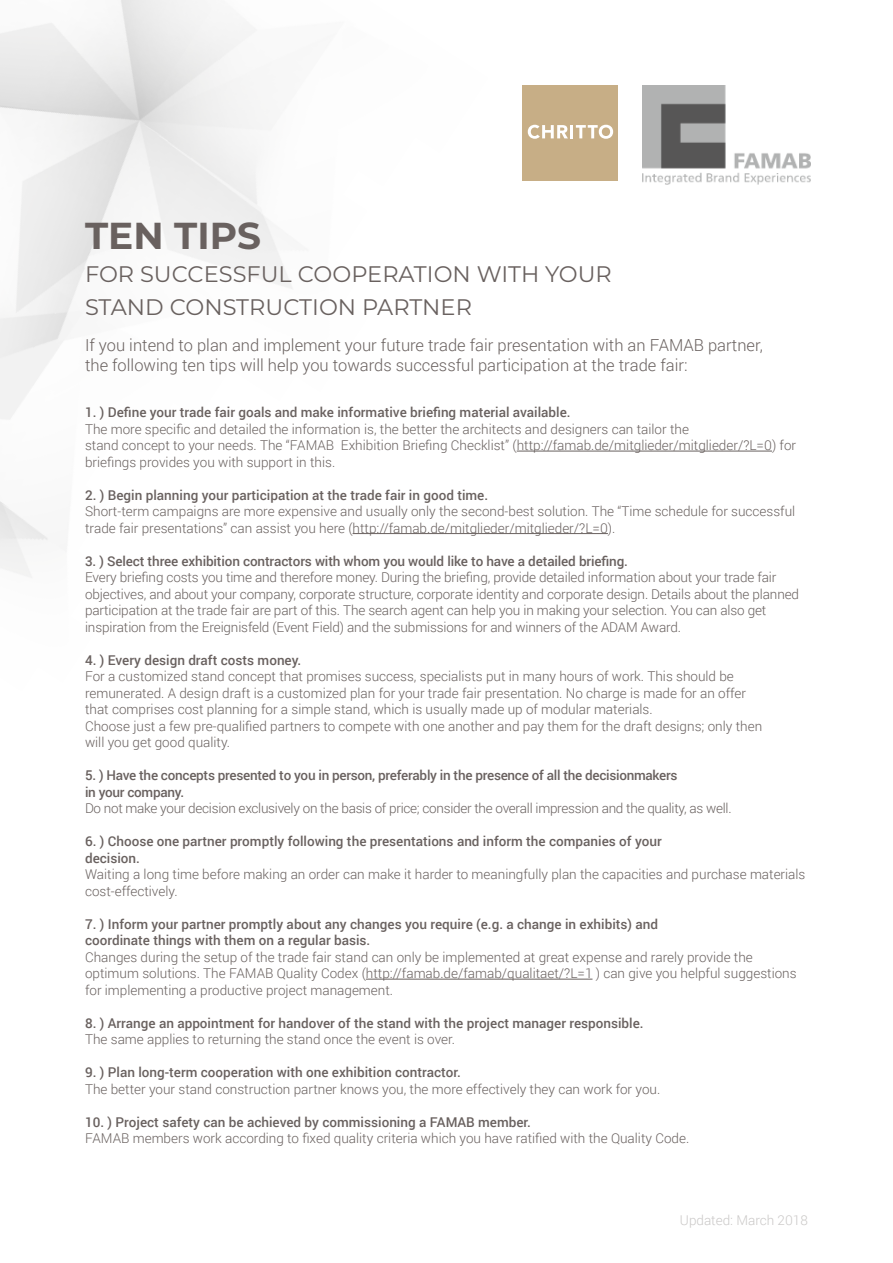
<style>
.page{position:relative;width:893px;height:1263px;background:#fff}
.page>*{position:absolute;margin:0;border:0;box-sizing:border-box;transform-origin:0 0}
.t1{font:700 37.5px "Montserrat";color:#69615f}
.t2{font:22.5px/33px "Montserrat";color:#69615f}
.t3{font:300 16.5px/19.5px "Roboto";color:#69615f}
.t4{font:300 13.5px/16.5px "Roboto";color:#69615f}
.t5{font:500 13.5px "Roboto";color:#69615f}
.t6{font:500 13.5px "Roboto";letter-spacing:-.02em;color:#69615f}
.t7{font:300 13.5px "Roboto";letter-spacing:-.02em;color:#69615f}
.t8{font:300 13.5px "Roboto";color:#cac8c7}
</style>
<div class="page">
<img style="left:0;top:189px;width:116px;height:346px">
<img style="left:52px;top:485px;width:58px;height:66px">
<img style="left:230px;top:244px;width:71px;height:72px">
<img style="left:295px;top:301px;width:6px;height:15px">
<img style="left:56px;top:0;width:114px;height:199px">
<div style="left:523px;top:85px;width:95px;height:96px;background:#c7ae86"></div>
<svg style="left:528px;top:125px;width:85px;height:14px"></svg>
<hr style="left:517px;top:451px;width:255px;height:1px;background:#69615f">
<hr style="left:353px;top:533px;width:255px;height:1px;background:#69615f">
<hr style="left:366px;top:979px;width:226px;height:1px;background:#69615f">
<img style="left:642px;top:85px;width:168px;height:99px">
<p class="t1" style="left:85px;top:209px;width:178px">TEN TIPS</p>
<p class="t2" style="left:85px;top:257px;width:528px">FOR SUCCESSFUL COOPERATION WITH YOUR<br>STAND CONSTRUCTION PARTNER</p>
<p class="t3" style="left:85px;top:335px;width:679px">If you intend to plan and implement your future trade fair presentation with an FAMAB partner, the following ten tips will help you towards successful participation at the trade fair:</p>
<p class="t5" style="left:85px;top:403px;width:487px">1. ) Define your trade fair goals and make informative briefing material available.</p>
<p class="t4" style="left:85px;top:420px;width:605px">The more specific and detailed the information is, the better the architects and designers can tailor the</p>
<p class="t4" style="left:85px;top:437px;width:713px">stand concept to your needs. The “FAMAB Exhibition Briefing Checklist” (http://famab.de/mitglieder/mitglieder/?L=0) for briefings provides you with support in this.</p>
<p class="t5" style="left:85px;top:485px;width:405px">2. ) Begin planning your participation at the trade fair in good time.</p>
<p class="t4" style="left:85px;top:503px;width:712px">Short-term campaigns are more expensive and usually only the second-best solution. The “Time schedule for successful trade fair presentations” can assist you here (http://famab.de/mitglieder/mitglieder/?L=0).</p>
<p class="t5" style="left:85px;top:551px;width:544px">3. ) Select three exhibition contractors with whom you would like to have a detailed briefing.</p>
<p class="t4" style="left:85px;top:569px;width:715px">Every briefing costs you time and therefore money. During the briefing, provide detailed information about your trade fair objectives, and about your company, corporate structure, corporate identity and corporate design. Details about the planned participation at the trade fair are part of this. The search agent can help you in making your selection. You can also get</p>
<p class="t4" style="left:85px;top:618px;width:598px">inspiration from the Ereignisfeld (Event Field) and the submissions for and winners of the ADAM Award.</p>
<p class="t5" style="left:85px;top:650px;width:218px">4. ) Every design draft costs money.</p>
<p class="t4" style="left:85px;top:668px;width:650px">For a customized stand concept that promises success, specialists put in many hours of work. This should be</p>
<p class="t4" style="left:85px;top:684px;width:662px">remunerated. A design draft is a customized plan for your trade fair presentation. No charge is made for an offer</p>
<p class="t4" style="left:85px;top:701px;width:569px">that comprises cost planning for a simple stand, which is usually made up of modular materials.</p>
<p class="t4" style="left:85px;top:717px;width:679px">Choose just a few pre-qualified partners to compete with one another and pay them for the draft designs; only then</p>
<p class="t4" style="left:85px;top:734px;width:147px">will you get good quality.</p>
<p class="t6" style="left:85px;top:766px;width:594px">5. ) Have the concepts presented to you in person, preferably in the presence of all the decisionmakers</p>
<p class="t6" style="left:85px;top:782px;width:101px">in your company.</p>
<p class="t7" style="left:85px;top:799px;width:648px">Do not make your decision exclusively on the basis of price; consider the overall impression and the quality, as well.</p>
<p class="t5" style="left:85px;top:832px;width:578px">6. ) Choose one partner promptly following the presentations and inform the companies of your</p>
<p class="t5" style="left:85px;top:848px;width:56px">decision.</p>
<p class="t4" style="left:85px;top:866px;width:722px">Waiting a long time before making an order can make it harder to meaningfully plan the capacities and purchase materials cost-effectively.</p>
<p class="t5" style="left:85px;top:914px;width:575px">7. ) Inform your partner promptly about any changes you require (e.g. a change in exhibits) and</p>
<p class="t5" style="left:85px;top:931px;width:287px">coordinate things with them on a regular basis.</p>
<p class="t4" style="left:85px;top:948px;width:669px">Changes during the setup of the trade fair stand can only be implemented at great expense and rarely provide the</p>
<p class="t4" style="left:85px;top:965px;width:713px">optimum solutions. The FAMAB Quality Codex (http://famab.de/famab/qualitaet/?L=1 ) can give you helpful suggestions for implementing a productive project management.</p>
<p class="t5" style="left:85px;top:1013px;width:560px">8. ) Arrange an appointment for handover of the stand with the project manager responsible.</p>
<p class="t4" style="left:85px;top:1031px;width:372px">The same applies to returning the stand once the event is over.</p>
<p class="t5" style="left:85px;top:1063px;width:377px">9. ) Plan long-term cooperation with one exhibition contractor.</p>
<p class="t4" style="left:85px;top:1080px;width:577px">The better your stand construction partner knows you, the more effectively they can work for you.</p>
<p class="t5" style="left:85px;top:1112px;width:447px">10. ) Project safety can be achieved by commissioning a FAMAB member.</p>
<p class="t4" style="left:85px;top:1130px;width:606px">FAMAB members work according to fixed quality criteria which you have ratified with the Quality Code.</p>
<p class="t8" style="left:680px;top:1210px;width:129px">Updated: March 2018</p>
</div>
